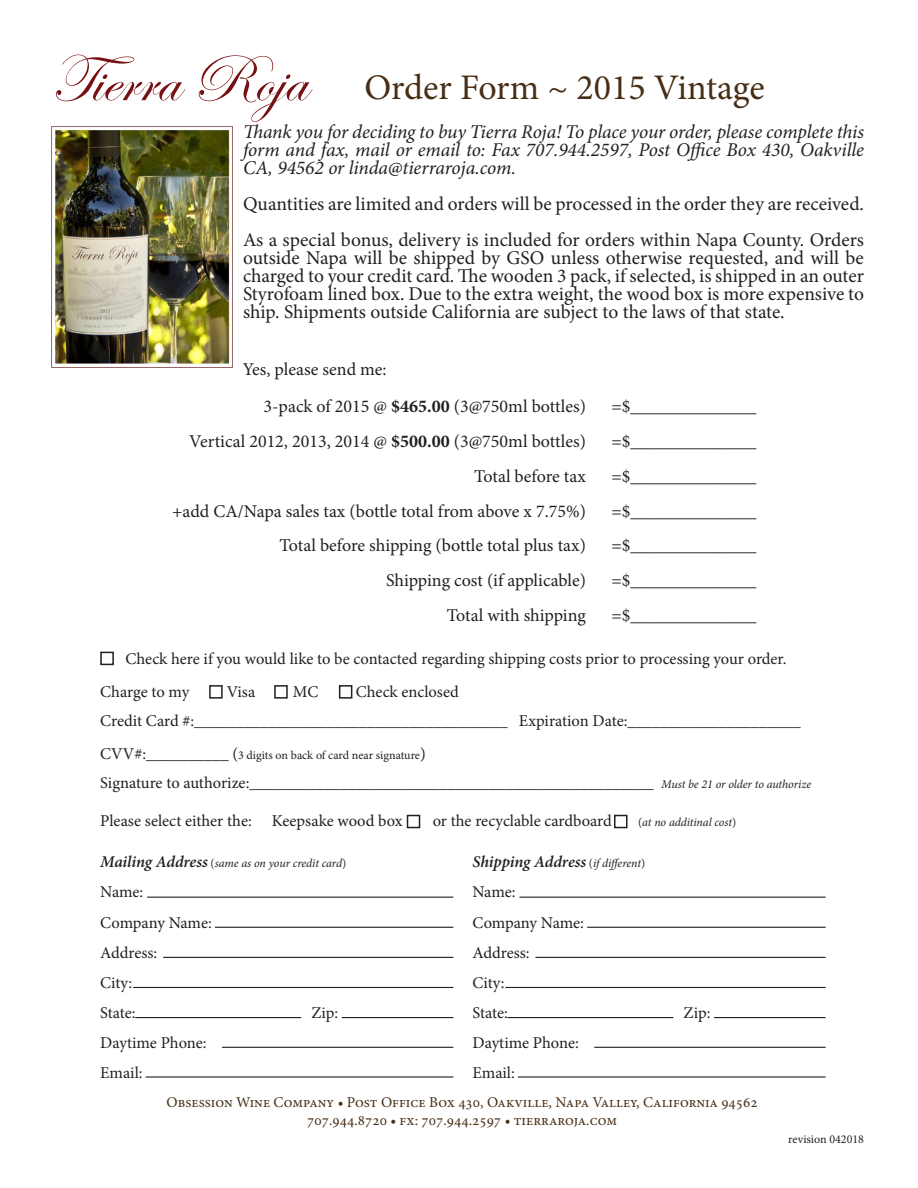
<style>
.page{position:relative;width:918px;height:1188px;background:#fff}
.page>*{position:absolute;margin:0;border:0;box-sizing:border-box;transform-origin:0 0}
.t1{font:67.5px "Edwardian Script ITC";color:#771012}
.t2{font:36px "Minion Pro";color:#482e15}
.t3{font:19.5px/18px "Minion Pro";color:#231f20;text-align:justify}
.t4{font:italic 19.5px/18px "Minion Pro";letter-spacing:-.005em;color:#231f20;text-align:justify}
.t5{font:18px "Minion Pro";color:#231f20}
.t6{font:16.5px "Minion Pro";color:#231f20}
.t7{font:italic 600 16.5px "Minion Pro";letter-spacing:-.01em;color:#231f20}
.t8{font:15px "Minion Pro";color:#482e15}
.t9{font:12px "Minion Pro";color:#231f20}
.t10{font:italic 12px "Minion Pro";letter-spacing:-.01em;color:#231f20}
.s1{font-weight:700}
.s2{font-size:16.5px}
.s3{font-style:italic;font-size:12px}
.s4{font-style:normal}
.s5{font-weight:600;font-size:16.5px}
.s6{font-weight:400;font-style:normal;font-size:12px}
.s7{font-weight:400;font-size:12px}
</style>
<div class="page">
<hr style="left:147px;top:897px;width:306px;height:1px;background:#231f20">
<hr style="left:215px;top:927px;width:238px;height:1px;background:#231f20">
<hr style="left:163px;top:957px;width:290px;height:1px;background:#231f20">
<hr style="left:133px;top:987px;width:320px;height:1px;background:#231f20">
<hr style="left:135px;top:1017px;width:166px;height:1px;background:#231f20">
<hr style="left:342px;top:1017px;width:111px;height:1px;background:#231f20">
<hr style="left:222px;top:1047px;width:231px;height:1px;background:#231f20">
<hr style="left:146px;top:1076px;width:307px;height:2px;background:#231f20">
<div style="left:407px;top:815px;width:13px;height:13px;border:2px solid #231f20"></div>
<div style="left:614px;top:815px;width:14px;height:13px;border:2px solid #231f20"></div>
<div style="left:209px;top:685px;width:14px;height:14px;border:2px solid #231f20"></div>
<div style="left:274px;top:685px;width:14px;height:14px;border:2px solid #231f20"></div>
<div style="left:339px;top:685px;width:13px;height:14px;border:2px solid #231f20"></div>
<img style="left:51px;top:126px;width:182px;height:242px">
<div style="left:100px;top:652px;width:14px;height:13px;border:2px solid #231f20"></div>
<hr style="left:519px;top:897px;width:307px;height:1px;background:#231f20">
<hr style="left:587px;top:927px;width:239px;height:1px;background:#231f20">
<hr style="left:535px;top:957px;width:291px;height:1px;background:#231f20">
<hr style="left:505px;top:987px;width:321px;height:1px;background:#231f20">
<hr style="left:507px;top:1017px;width:166px;height:1px;background:#231f20">
<hr style="left:714px;top:1017px;width:112px;height:1px;background:#231f20">
<hr style="left:594px;top:1047px;width:232px;height:1px;background:#231f20">
<hr style="left:518px;top:1076px;width:308px;height:2px;background:#231f20">
<p class="t1" style="left:51px;top:42px;width:257px">Tierra Roja</p>
<p class="t2" style="left:364px;top:64px;width:402px">Order Form ~ 2015 Vintage</p>
<p class="t4" style="left:243px;top:123px;width:623px">Thank you for deciding to buy Tierra Roja! To place your order, please complete this form and fax, mail or email to: Fax 707.944.2597, Post Office Box 430, Oakville CA, 94562 or linda@tierraroja.com.</p>
<p class="t3" style="left:243px;top:195px;width:622px">Quantities are limited and orders will be processed in the order they are received.</p>
<p class="t3" style="left:243px;top:231px;width:623px">As a special bonus, delivery is included for orders within Napa County. Orders outside Napa will be shipped by GSO unless otherwise requested, and will be charged to your credit card. The wooden 3 pack, if selected, is shipped in an outer Styrofoam lined box. Due to the extra weight, the wood box is more expensive to ship. Shipments outside California are subject to the laws of that state.</p>
<p class="t5" style="left:243px;top:357px;width:145px">Yes, please send me:</p>
<p class="t5" style="left:264px;top:394px;width:324px">3-pack of 2015 @ <span class="s1">$465.00</span> (3@750ml bottles)</p>
<p class="t5" style="left:611px;top:394px;width:147px">=$______________</p>
<p class="t5" style="left:189px;top:429px;width:398px">Vertical 2012, 2013, 2014 @ <span class="s1">$500.00</span> (3@750ml bottles)</p>
<p class="t5" style="left:611px;top:429px;width:147px">=$______________</p>
<p class="t5" style="left:474px;top:464px;width:113px">Total before tax</p>
<p class="t5" style="left:611px;top:464px;width:147px">=$______________</p>
<p class="t5" style="left:172px;top:499px;width:415px">+add CA/Napa sales tax (bottle total from above x 7.75%)</p>
<p class="t5" style="left:611px;top:499px;width:147px">=$______________</p>
<p class="t5" style="left:279px;top:534px;width:308px">Total before shipping (bottle total plus tax)</p>
<p class="t5" style="left:611px;top:534px;width:147px">=$______________</p>
<p class="t5" style="left:386px;top:568px;width:201px">Shipping cost (if applicable)</p>
<p class="t5" style="left:611px;top:568px;width:147px">=$______________</p>
<p class="t5" style="left:447px;top:603px;width:140px">Total with shipping</p>
<p class="t5" style="left:611px;top:603px;width:147px">=$______________</p>
<p class="t6" style="left:125px;top:647px;width:663px">Check here if you would like to be contacted regarding shipping costs prior to processing your order.</p>
<p class="t6" style="left:100px;top:681px;width:91px">Charge to my</p>
<p class="t6" style="left:227px;top:681px;width:30px">Visa</p>
<p class="t6" style="left:293px;top:681px;width:27px">MC</p>
<p class="t6" style="left:356px;top:681px;width:105px">Check enclosed</p>
<p class="t6" style="left:100px;top:710px;width:702px">Credit Card #:______________________________________ Expiration Date:_____________________</p>
<p class="t9" style="left:100px;top:747px;width:327px"><span class="s2">CVV#:__________ (</span>3 digits on back of card near signature<span class="s2">)</span></p>
<p class="t6" style="left:100px;top:772px;width:713px">Signature to authorize:_________________________________________________ <span class="s3">Must be 21 or older to authorize</span></p>
<p class="t6" style="left:100px;top:809px;width:153px">Please select either the:</p>
<p class="t6" style="left:272px;top:809px;width:133px">Keepsake wood box</p>
<p class="t6" style="left:433px;top:809px;width:181px">or the recyclable cardboard</p>
<p class="t10" style="left:638px;top:814px;width:100px"><span class="s4">(</span>at no additinal cost<span class="s4">)</span></p>
<p class="t10" style="left:100px;top:855px;width:248px"><span class="s5">Mailing Address</span> <span class="s4">(</span>same as on your credit card<span class="s4">)</span></p>
<p class="t6" style="left:100px;top:881px;width:45px">Name:</p>
<p class="t6" style="left:100px;top:911px;width:113px">Company Name:</p>
<p class="t6" style="left:100px;top:941px;width:59px">Address:</p>
<p class="t6" style="left:100px;top:971px;width:34px">City:</p>
<p class="t6" style="left:100px;top:1002px;width:37px">State:</p>
<p class="t6" style="left:311px;top:1002px;width:28px">Zip:</p>
<p class="t6" style="left:100px;top:1032px;width:108px">Daytime Phone:</p>
<p class="t6" style="left:100px;top:1062px;width:44px">Email:</p>
<p class="t7" style="left:472px;top:851px;width:174px">Shipping Address <span class="s6">(</span><span class="s7">if different</span><span class="s6">)</span></p>
<p class="t6" style="left:472px;top:881px;width:45px">Name:</p>
<p class="t6" style="left:472px;top:911px;width:113px">Company Name:</p>
<p class="t6" style="left:472px;top:941px;width:59px">Address:</p>
<p class="t6" style="left:472px;top:971px;width:34px">City:</p>
<p class="t6" style="left:472px;top:1002px;width:37px">State:</p>
<p class="t6" style="left:684px;top:1002px;width:28px">Zip:</p>
<p class="t6" style="left:472px;top:1032px;width:108px">Daytime Phone:</p>
<p class="t6" style="left:472px;top:1062px;width:44px">Email:</p>
<p class="t8" style="left:167px;top:1092px;width:593px">Obsession Wine Company • Post Office Box 430, Oakville, Napa Valley, California 94562</p>
<p class="t8" style="left:307px;top:1110px;width:311px">707.944.8720 • fx: 707.944.2597 • tierraroja.com</p>
<p class="t9" style="left:788px;top:1131px;width:77px">revision 042018</p>
</div>
